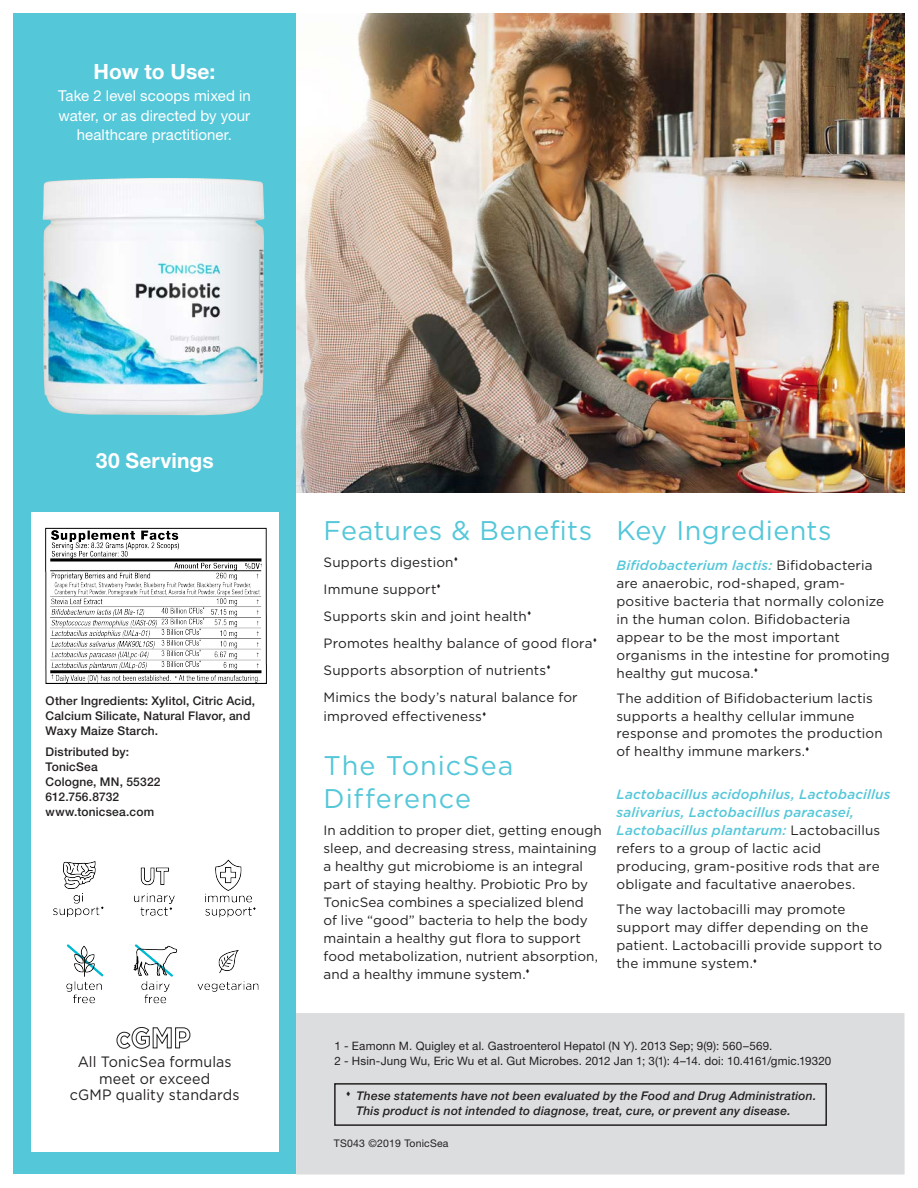
<style>
.page{position:relative;width:918px;height:1188px;background:#fff}
.page>*{position:absolute;margin:0;border:0;box-sizing:border-box;transform-origin:0 0}
.t1{font:27px/32.4px "Gotham";letter-spacing:.02em;color:#54c7d9}
.t2{font:700 21px "Helvetica Neue LT Std";letter-spacing:.005em;color:#fff}
.t3{font:15px/19.5px "Helvetica Neue LT Std";letter-spacing:.005em;color:#fff;text-align:center}
.t4{font:15px "Gotham";letter-spacing:.005em;color:#231f20;scale:.95 1}
.t5{font:13.5px/18px "Gotham";letter-spacing:.005em;color:#231f20}
.t6{font:500 12px/15px "Helvetica Neue LT Std";letter-spacing:.015em;color:#231f20}
.t7{font:italic 500 12px "Helvetica Neue LT Std";letter-spacing:.02em;color:#231f20}
.t8{font:11.7px "Helvetica Neue LT Std";letter-spacing:.015em;color:#231f20}
.t9{font:10.5px "Helvetica Neue LT Std";letter-spacing:.02em;color:#231f20}
.s1{font-weight:500;font-style:italic;color:#54c7d9}
</style>
<div class="page">
<div style="left:14px;top:14px;width:282px;height:1160px;background:#54c7d9"></div>
<div style="left:31px;top:513px;width:248px;height:639px;background:#fff"></div>
<img style="left:296px;top:14px;width:608px;height:478px">
<div style="left:296px;top:1013px;width:609px;height:161px;background:#dcdddf"></div>
<div style="left:334px;top:1083px;width:493px;height:43px;border:2px solid #231f20"></div>
<img style="left:42px;top:178px;width:223px;height:238px">
<svg style="left:116px;top:1027px;width:75px;height:22px"></svg>
<img style="left:45px;top:527px;width:222px;height:157px">
<img style="left:53px;top:859px;width:206px;height:145px">
<p class="t2" style="left:94px;top:58px;width:123px">How to Use:</p>
<p class="t3" style="left:58px;top:86px;width:194px">Take 2 level scoops mixed in water, or as directed by your healthcare practitioner.</p>
<p class="t2" style="left:96px;top:448px;width:119px">30 Servings</p>
<p class="t6" style="left:46px;top:693px;width:211px">Other Ingredients: Xylitol, Citric Acid,<br>Calcium Silicate, Natural Flavor, and<br>Waxy Maize Starch.</p>
<p class="t6" style="left:46px;top:744px;width:85px">Distributed by:</p>
<p class="t6" style="left:46px;top:759px;width:54px">TonicSea</p>
<p class="t6" style="left:46px;top:774px;width:116px">Cologne, MN, 55322</p>
<p class="t6" style="left:46px;top:789px;width:75px">612.756.8732</p>
<p class="t6" style="left:46px;top:804px;width:110px">www.tonicsea.com</p>
<p class="t4" style="left:78px;top:1053px;width:164px">All TonicSea formulas</p>
<p class="t4" style="left:99px;top:1069px;width:118px">meet or exceed</p>
<p class="t4" style="left:70px;top:1086px;width:180px">cGMP quality standards</p>
<p class="t1" style="left:324px;top:513px;width:270px">Features &amp; Benefits</p>
<p class="t5" style="left:324px;top:553px;width:136px">Supports digestion•</p>
<p class="t5" style="left:324px;top:580px;width:119px">Immune support•</p>
<p class="t5" style="left:324px;top:607px;width:209px">Supports skin and joint health•</p>
<p class="t5" style="left:324px;top:634px;width:275px">Promotes healthy balance of good flora•</p>
<p class="t5" style="left:324px;top:661px;width:229px">Supports absorption of nutrients•</p>
<p class="t5" style="left:324px;top:687px;width:256px;line-height:19.5px">Mimics the body’s natural balance for improved effectiveness•</p>
<p class="t1" style="left:324px;top:749px;width:191px">The TonicSea<br>Difference</p>
<p class="t5" style="left:324px;top:821px;width:280px">In addition to proper diet, getting enough sleep, and decreasing stress, maintaining a healthy gut microbiome is an integral part of staying healthy. Probiotic Pro by TonicSea combines a specialized blend<br>of live “good” bacteria to help the body maintain a healthy gut flora to support food metabolization, nutrient absorption, and a healthy immune system.•</p>
<p class="t1" style="left:616px;top:513px;width:217px">Key Ingredients</p>
<p class="t5" style="left:616px;top:556px;width:275px"><span class="s1">Bifidobacterium lactis:</span> Bifidobacteria are anaerobic, rod-shaped, gram&shy;positive bacteria that normally colonize in the human colon. Bifidobacteria appear to be the most important organisms in the intestine for promoting healthy gut mucosa.•</p>
<p class="t5" style="left:616px;top:688px;width:268px">The addition of Bifidobacterium lactis supports a healthy cellular immune response and promotes the production of healthy immune markers.•</p>
<p class="t5" style="left:616px;top:785px;width:275px"><span class="s1">Lactobacillus acidophilus, Lactobacillus salivarius, Lactobacillus paracasei, Lactobacillus plantarum:</span> Lactobacillus refers to a group of lactic acid producing, gram-positive rods that are obligate and facultative anaerobes.</p>
<p class="t5" style="left:616px;top:900px;width:267px">The way lactobacilli may promote support may differ depending on the patient. Lactobacilli provide support to the immune system.•</p>
<p class="t8" style="left:334px;top:1038px;width:439px">1 - Eamonn M. Quigley et al. Gastroenterol Hepatol (N Y). 2013 Sep; 9(9): 560–569.</p>
<p class="t8" style="left:334px;top:1053px;width:498px">2 - Hsin-Jung Wu, Eric Wu et al. Gut Microbes. 2012 Jan 1; 3(1): 4–14. doi: 10.4161/gmic.19320</p>
<p class="t7" style="left:346px;top:1089px;width:472px">▼ These statements have not been evaluated by the Food and Drug Administration.</p>
<p class="t7" style="left:356px;top:1104px;width:436px">This product is not intended to diagnose, treat, cure, or prevent any disease.</p>
<p class="t9" style="left:334px;top:1137px;width:116px">TS043 ©2019 TonicSea</p>
</div>
